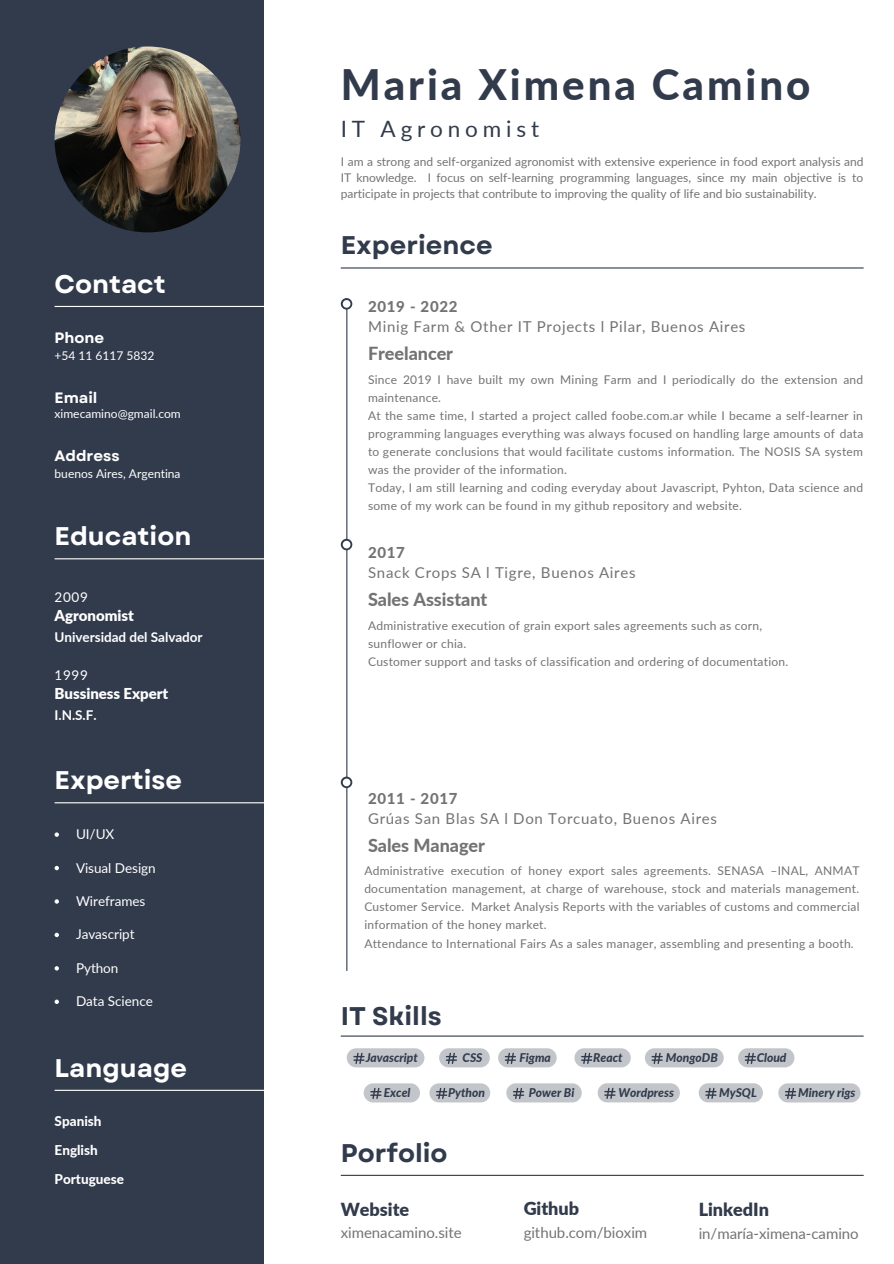
<style>
.page{position:relative;width:894px;height:1264px;background:#fff}
.page>*{position:absolute;margin:0;border:0;box-sizing:border-box;transform-origin:0 0}
.t1{font:800 42px "Lato";letter-spacing:.07em;color:#323b4c}
.t2{font:700 25.5px "Garet";color:#fff}
.t3{font:700 25.5px "Garet";color:#323b4c}
.t4{font:22.5px "Lato";letter-spacing:.215em;color:#323b4c}
.t5{font:800 18px "Lato";letter-spacing:-.005em;color:#737373}
.t6{font:900 18px "Lato";color:#323b4c}
.t7{font:15px "Lato";letter-spacing:.045em;color:#737373}
.t8{font:15px "Lato";letter-spacing:-.005em;color:#737373}
.t9{font:900 15px "Lato";letter-spacing:-.005em;color:#fff}
.t10{font:800 15px "Lato";letter-spacing:.045em;color:#737373}
.t11{font:700 15px "Garet";color:#fff}
.t12{font:13.5px "Lato";letter-spacing:-.005em;color:#fff}
.t13{font:700 13.5px "Lato";color:#fff}
.t14{font:800 13.5px/28.7px "Lato";color:#fff}
.t15{font:12px/18px "Lato";letter-spacing:.02em;color:#737373}
.t16{font:italic 800 12px "Lato";color:#323b4c}
.t17{font:12px "Lato";color:#fff}
</style>
<div class="page">
<div style="left:0;top:0;width:263px;height:1263px;background:#323b4c"></div>
<hr style="left:55px;top:306px;width:255px;height:1px;background:#fff">
<hr style="left:55px;top:558px;width:255px;height:1px;background:#fff">
<hr style="left:341px;top:267px;width:522px;height:1px;background:#323b4c">
<hr style="left:346px;top:304px;width:1px;height:666px;background:#323b4c">
<svg style="left:341px;top:298px;width:11px;height:11px"></svg>
<div style="left:342px;top:300px;width:8px;height:8px;background:#fff;border-radius:50%"></div>
<svg style="left:341px;top:539px;width:11px;height:11px"></svg>
<div style="left:342px;top:541px;width:8px;height:7px;background:#fff;border-radius:50%"></div>
<svg style="left:341px;top:776px;width:11px;height:12px"></svg>
<div style="left:342px;top:778px;width:8px;height:8px;background:#fff;border-radius:50%"></div>
<hr style="left:341px;top:1174px;width:522px;height:1px;background:#323b4c">
<img style="left:55px;top:46px;width:185px;height:186px;border-radius:50%">
<svg style="left:55px;top:832px;width:4px;height:4px"></svg>
<svg style="left:55px;top:865px;width:4px;height:5px"></svg>
<svg style="left:55px;top:899px;width:4px;height:4px"></svg>
<svg style="left:55px;top:932px;width:4px;height:5px"></svg>
<svg style="left:55px;top:966px;width:4px;height:4px"></svg>
<svg style="left:55px;top:999px;width:4px;height:5px"></svg>
<hr style="left:55px;top:802px;width:255px;height:1px;background:#fff">
<hr style="left:55px;top:1089px;width:255px;height:1px;background:#fff">
<hr style="left:341px;top:1035px;width:522px;height:1px;background:#323b4c">
<div style="left:363px;top:1083px;width:57px;height:19px;background:#c2c5ca;border-radius:10px"></div>
<svg style="left:370px;top:1088px;width:11px;height:11px"></svg>
<div style="left:506px;top:1083px;width:75px;height:19px;background:#c2c5ca;border-radius:9px"></div>
<svg style="left:513px;top:1087px;width:11px;height:12px"></svg>
<div style="left:346px;top:1048px;width:78px;height:19px;background:#c2c5ca;border-radius:10px"></div>
<svg style="left:353px;top:1052px;width:11px;height:11px"></svg>
<div style="left:439px;top:1048px;width:50px;height:19px;background:#c2c5ca;border-radius:9px"></div>
<svg style="left:445px;top:1052px;width:12px;height:11px"></svg>
<div style="left:429px;top:1083px;width:61px;height:19px;background:#c2c5ca;border-radius:10px"></div>
<svg style="left:436px;top:1087px;width:11px;height:12px"></svg>
<div style="left:498px;top:1048px;width:58px;height:19px;background:#c2c5ca;border-radius:9px"></div>
<svg style="left:504px;top:1052px;width:12px;height:11px"></svg>
<div style="left:574px;top:1048px;width:56px;height:19px;background:#c2c5ca;border-radius:10px"></div>
<svg style="left:581px;top:1052px;width:11px;height:11px"></svg>
<div style="left:737px;top:1048px;width:57px;height:19px;background:#c2c5ca;border-radius:10px"></div>
<svg style="left:744px;top:1052px;width:11px;height:11px"></svg>
<div style="left:597px;top:1083px;width:82px;height:19px;background:#c2c5ca;border-radius:10px"></div>
<svg style="left:604px;top:1087px;width:11px;height:11px"></svg>
<div style="left:644px;top:1048px;width:79px;height:19px;background:#c2c5ca;border-radius:10px"></div>
<svg style="left:651px;top:1052px;width:11px;height:11px"></svg>
<div style="left:698px;top:1083px;width:64px;height:19px;background:#c2c5ca;border-radius:9px"></div>
<svg style="left:705px;top:1087px;width:11px;height:11px"></svg>
<div style="left:778px;top:1083px;width:82px;height:19px;background:#c2c5ca;border-radius:10px"></div>
<svg style="left:785px;top:1087px;width:10px;height:12px"></svg>
<h2 class="t2" style="left:55px;top:266px;width:113px">Contact</h2>
<p class="t11" style="left:55px;top:327px;width:51px">Phone</p>
<p class="t17" style="left:55px;top:348px;width:101px">+54 11 6117 5832</p>
<p class="t11" style="left:55px;top:387px;width:44px">Email</p>
<p class="t17" style="left:55px;top:406px;width:128px">ximecamino@gmail.com</p>
<p class="t11" style="left:55px;top:445px;width:67px">Address</p>
<p class="t17" style="left:55px;top:466px;width:127px">buenos Aires, Argentina</p>
<h2 class="t2" style="left:55px;top:518px;width:138px">Education</h2>
<p class="t12" style="left:55px;top:588px;width:35px">2009</p>
<p class="t9" style="left:55px;top:606px;width:81px">Agronomist</p>
<p class="t13" style="left:55px;top:628px;width:149px">Universidad del Salvador</p>
<p class="t12" style="left:55px;top:666px;width:35px">1999</p>
<p class="t9" style="left:55px;top:684px;width:115px">Bussiness Expert</p>
<p class="t13" style="left:55px;top:706px;width:44px">I.N.S.F.</p>
<h2 class="t2" style="left:55px;top:762px;width:129px">Expertise</h2>
<p class="t12" style="left:76px;top:825px;width:40px">UI/UX</p>
<p class="t12" style="left:76px;top:859px;width:81px">Visual Design</p>
<p class="t12" style="left:76px;top:892px;width:71px">Wireframes</p>
<p class="t12" style="left:76px;top:926px;width:60px">Javascript</p>
<p class="t12" style="left:76px;top:959px;width:44px">Python</p>
<p class="t12" style="left:76px;top:993px;width:78px">Data Science</p>
<h2 class="t2" style="left:55px;top:1049px;width:134px">Language</h2>
<p class="t14" style="left:55px;top:1106px;width:48px">Spanish<br>English</p>
<p class="t14" style="left:55px;top:1164px;width:71px">Portuguese</p>
<h1 class="t1" style="left:341px;top:59px;width:471px">Maria Ximena Camino</h1>
<h3 class="t4" style="left:341px;top:115px;width:200px">IT Agronomist</h3>
<p class="t15" style="left:341px;top:153px;width:524px;line-height:16px;text-align:justify">I am a strong and self-organized agronomist with extensive experience in food export analysis and IT knowledge. I focus on self-learning programming languages, since my main objective is to participate in projects that contribute to improving the quality of life and bio sustainability.</p>
<h2 class="t3" style="left:341px;top:227px;width:153px">Experience</h2>
<p class="t10" style="left:368px;top:297px;width:91px">2019 - 2022</p>
<p class="t7" style="left:368px;top:317px;width:379px">Minig Farm &amp; Other IT Projects l Pilar, Buenos Aires</p>
<h3 class="t5" style="left:368px;top:342px;width:86px">Freelancer</h3>
<p class="t15" style="left:368px;top:370px;width:496px">Since 2019 I have built my own Mining Farm and I periodically do the extension and maintenance.<br>At the same time, I started a project called foobe.com.ar while I became a self-learner in programming languages everything was always focused on handling large amounts of data to generate conclusions that would facilitate customs information. The NOSIS SA system was the provider of the information.<br>Today, I am still learning and coding everyday about Javascript, Pyhton, Data science and some of my work can be found in my github repository and website.</p>
<p class="t10" style="left:368px;top:543px;width:38px">2017</p>
<p class="t7" style="left:368px;top:563px;width:269px">Snack Crops SA l Tigre, Buenos Aires</p>
<h3 class="t5" style="left:368px;top:588px;width:121px">Sales Assistant</h3>
<p class="t15" style="left:368px;top:616px;width:421px">Administrative execution of grain export sales agreements such as corn, sunflower or chia.<br>Customer support and tasks of classification and ordering of documentation.</p>
<p class="t10" style="left:368px;top:789px;width:91px">2011 - 2017</p>
<p class="t7" style="left:368px;top:809px;width:350px">Grúas San Blas SA l Don Torcuato, Buenos Aires</p>
<h3 class="t5" style="left:368px;top:834px;width:118px">Sales Manager</h3>
<p class="t15" style="left:364px;top:861px;width:496px">Administrative execution of honey export sales agreements. SENASA –INAL, ANMAT documentation management, at charge of warehouse, stock and materials management.<br>Customer Service. Market Analysis Reports with the variables of customs and commercial information of the honey market.<br>Attendance to International Fairs As a sales manager, assembling and presenting a booth.</p>
<h2 class="t3" style="left:341px;top:997px;width:102px">IT Skills</h2>
<p class="t16" style="left:365px;top:1049px;width:54px">Javascript</p>
<p class="t16" style="left:462px;top:1049px;width:21px">CSS</p>
<p class="t16" style="left:448px;top:1084px;width:38px">Python</p>
<p class="t16" style="left:519px;top:1049px;width:33px">Figma</p>
<p class="t16" style="left:593px;top:1049px;width:31px">React</p>
<p class="t16" style="left:756px;top:1049px;width:31px">Cloud</p>
<p class="t16" style="left:618px;top:1084px;width:57px">Wordpress</p>
<p class="t16" style="left:665px;top:1049px;width:53px">MongoDB</p>
<p class="t16" style="left:383px;top:1084px;width:28px">Excel</p>
<p class="t16" style="left:528px;top:1084px;width:47px">Power Bi</p>
<p class="t16" style="left:719px;top:1084px;width:39px">MySQL</p>
<p class="t16" style="left:798px;top:1084px;width:59px">Minery rigs</p>
<h2 class="t3" style="left:341px;top:1134px;width:108px">Porfolio</h2>
<h3 class="t6" style="left:341px;top:1197px;width:70px">Website</h3>
<p class="t8" style="left:341px;top:1222px;width:122px">ximenacamino.site</p>
<h3 class="t6" style="left:523px;top:1197px;width:57px">Github</h3>
<p class="t8" style="left:523px;top:1222px;width:125px">github.com/bioxim</p>
<h3 class="t6" style="left:698px;top:1198px;width:72px">LinkedIn</h3>
<p class="t8" style="left:698px;top:1223px;width:161px">in/maría-ximena-camino</p>
</div>
